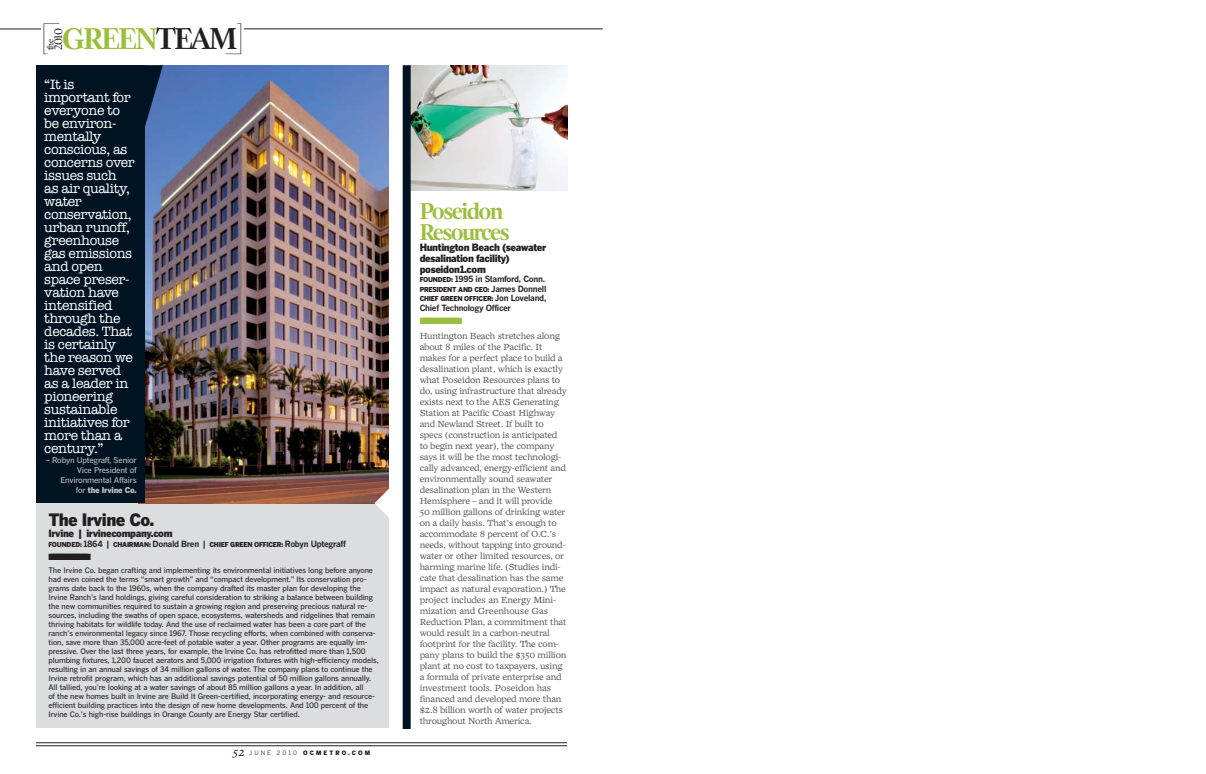
<style>
.page{position:relative;width:1206px;height:774px;background:#fff}
.page>*{position:absolute;margin:0;border:0;box-sizing:border-box;transform-origin:0 0}
.t1{font:600 29px "Zocalo Display";letter-spacing:-.06em;color:#9bbe3c}
.t2{font:600 22px/21px "Zocalo Display";letter-spacing:-.05em;color:#9bbe3c}
.t3{font:900 17px "Benton Gothic";letter-spacing:-.035em;color:#231f20}
.t4{font:14px/13px "American Typewriter";letter-spacing:-.025em;color:#fff}
.t5{font:11.1px "Zocalo Display";color:#231f20}
.t6{font:900 10px/11px "Benton Gothic";letter-spacing:-.035em;color:#231f20}
.t7{font:9px "Zapf Dingbats";color:#9bbe3c}
.t8{font:9px "Zapf Dingbats";color:#231f20}
.t9{font:8.6px "Zocalo Display";color:#231f20}
.t10{font:8.5px/11px "Zocalo Text One";letter-spacing:-.025em;color:#58595b}
.t11{font:700 8.5px "Benton Gothic";letter-spacing:-.035em;color:#231f20}
.t12{font:500 8px/10px "Benton Gothic";letter-spacing:-.025em;color:#c0c0bd;text-align:right}
.t13{font:500 7.5px/9px "Benton Gothic";letter-spacing:-.015em;color:#231f20}
.t14{font:900 6.8px/9.5px "Benton Gothic";letter-spacing:-.035em;color:#231f20}
.t15{font:900 6px "Benton Gothic";letter-spacing:.35em;color:#231f20}
.s1{color:#231f20}
.s2{font-weight:900}
.s3{font-weight:700;font-size:8.5px}
.s4{font-family:"Zocalo Text One";font-weight:400;font-style:italic;font-size:10px}
.s5{font-weight:400}
.s6{font-weight:900;font-size:6.8px}
</style>
<div class="page">
<hr style="left:36px;top:746px;width:531px;height:1px;background:#231f20">
<hr style="left:36px;top:742px;width:531px;height:1px;background:#231f20">
<hr style="left:0;top:29px;width:41px;height:1px;background:#231f20">
<hr style="left:244px;top:29px;width:359px;height:1px;background:#231f20">
<svg style="left:226px;top:23px;width:15px;height:31px"></svg>
<svg style="left:44px;top:23px;width:15px;height:31px"></svg>
<div style="left:36px;top:498px;width:353px;height:230px;background:#dcddde"></div>
<img style="left:411px;top:65px;width:156px;height:125px">
<img style="left:145px;top:65px;width:244px;height:438px">
<div style="left:403px;top:65px;width:8px;height:664px;background:#001323"></div>
<svg style="left:375px;top:486px;width:14px;height:31px"></svg>
<div style="left:36px;top:65px;width:109px;height:438px;background:#001323"></div>
<svg style="left:145px;top:65px;width:18px;height:77px"></svg>
<p class="t9" style="left:47px;top:50px;width:13px;rotate:-90deg">the</p>
<h3 class="t5" style="left:53px;top:50px;width:24px;rotate:-90deg">2010</h3>
<h1 class="t1" style="left:62px;top:28px;width:176px">GREEN<span class="s1">TEAM</span></h1>
<p class="t4" style="left:44px;top:79px;width:92px">“It is important for everyone to be environ&shy;mentally conscious, as concerns over issues such<br>as air quality, water conservation, urban runoff, greenhouse gas emissions and open space preser&shy;vation have intensified through the decades. That is certainly the reason we have served as a leader in pioneering sustainable initiatives for more than a century.”</p>
<p class="t12" style="left:45px;top:456px;width:93px">– Robyn Uptegraff, Senior<br>Vice President of<br>Environmental Affairs<br>for <span class="s2">the Irvine Co.</span></p>
<h3 class="t3" style="left:49px;top:514px;width:108px">The Irvine Co.</h3>
<h3 class="t6" style="left:49px;top:529px;width:126px">Irvine | irvinecompany.com</h3>
<p class="t14" style="left:49px;top:540px;width:299px">FOUNDED: <span class="s3">1864 |</span> CHAIRMAN: <span class="s3">Donald Bren |</span> CHIEF GREEN OFFICER: <span class="s3">Robyn Uptegraff</span></p>
<p class="t8" style="left:49px;top:553px;width:44px">■■■■■■■■■■■■</p>
<p class="t13" style="left:49px;top:567px;width:332px">The Irvine Co. began crafting and implementing its environmental initiatives long before anyone had even coined the terms “smart growth” and “compact development.” Its conservation pro&shy;grams date back to the 1960s, when the company drafted its master plan for developing the Irvine Ranch’s land holdings, giving careful consideration to striking a balance between building the new communities required to sustain a growing region and preserving precious natural re&shy;sources, including the swaths of open space, ecosystems, watersheds and ridgelines that remain thriving habitats for wildlife today. And the use of reclaimed water has been a core part of the ranch’s environmental legacy since 1967. Those recycling efforts, when combined with conserva&shy;tion, save more than 35,000 acre-feet of potable water a year. Other programs are equally im&shy;pressive. Over the last three years, for example, the Irvine Co. has retrofitted more than 1,500 plumbing fixtures, 1,200 faucet aerators and 5,000 irrigation fixtures with high-efficiency models, resulting in an annual savings of 34 million gallons of water. The company plans to continue the Irvine retrofit program, which has an additional savings potential of 50 million gallons annually.<br>All tallied, you’re looking at a water savings of about 85 million gallons a year. In addition, all<br>of the new homes built in Irvine are Build It Green-certified, incorporating energy- and resource&shy;efficient building practices into the design of new home developments. And 100 percent of the Irvine Co.’s high-rise buildings in Orange County are Energy Star certified.</p>
<p class="t15" style="left:233px;top:750px;width:139px"><span class="s4">52</span> <span class="s5">JUNE 2010</span> OCMETRO.COM</p>
<h2 class="t2" style="left:420px;top:202px;width:91px">Poseidon<br>Resources</h2>
<h3 class="t6" style="left:420px;top:242px;width:128px">Huntington Beach (seawater desalination facility) poseidon1.com</h3>
<p class="t11" style="left:420px;top:276px;width:127px"><span class="s6">FOUNDED:</span> 1995 in Stamford, Conn.</p>
<p class="t14" style="left:420px;top:285px;width:128px">PRESIDENT AND CEO: <span class="s3">James Donnell<br></span>CHIEF GREEN OFFICER: <span class="s3">Jon Loveland,</span></p>
<p class="t11" style="left:420px;top:304px;width:93px">Chief Technology Officer</p>
<p class="t7" style="left:420px;top:317px;width:44px">■■■■■■■■■■■■</p>
<p class="t10" style="left:420px;top:331px;width:149px">Huntington Beach stretches along about 8 miles of the Pacific. It makes for a perfect place to build a desalination plant, which is exactly what Poseidon Resources plans to do, using infrastructure that already exists next to the AES Generating Station at Pacific Coast Highway and Newland Street. If built to specs (construction is anticipated to begin next year), the company says it will be the most technologi&shy;cally advanced, energy-efficient and environmentally sound seawater desalination plan in the Western Hemisphere – and it will provide<br>50 million gallons of drinking water on a daily basis. That’s enough to accommodate 8 percent of O.C.’s needs, without tapping into ground&shy;water or other limited resources, or harming marine life. (Studies indi&shy;cate that desalination has the same impact as natural evaporation.) The project includes an Energy Mini&shy;mization and Greenhouse Gas Reduction Plan, a commitment that would result in a carbon-neutral footprint for the facility. The com&shy;pany plans to build the $350 million plant at no cost to taxpayers, using a formula of private enterprise and investment tools. Poseidon has financed and developed more than $2.8 billion worth of water projects throughout North America.</p>
</div>
